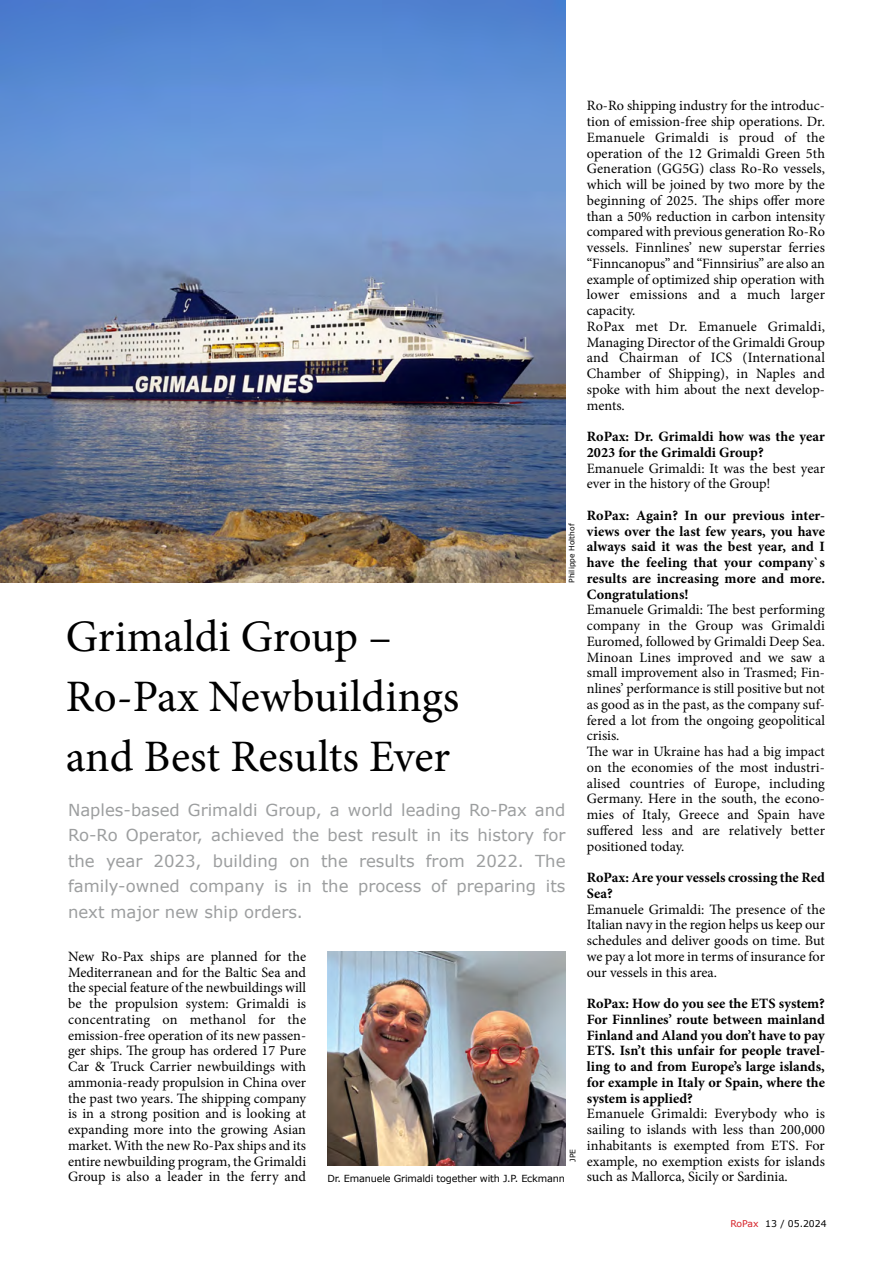
<style>
.page{position:relative;width:893px;height:1263px;background:#fff}
.page>*{position:absolute;margin:0;border:0;box-sizing:border-box;transform-origin:0 0}
.Headline{font:45px/60px "Minion Pro";color:#000}
.Grauer_Vorspann{font:16.5px/25.5px "Verdana";color:#9c9e9f;text-align:justify}
.Copytext{font:14.25px/15.8px "Minion Pro";color:#000;text-align:justify}
.Copytext-2{font:700 14.25px/15.8px "Minion Pro";color:#000}
.Bildunterschrift{font:9.75px "Verdana";letter-spacing:-.02em;color:#000}
.t1{font:9.3px "Verdana";color:#000}
.Bildnachweis{font:7.5px "Verdana";color:#000}
.s1{color:#d51f26}
</style>
<div class="page">
<img style="left:0;top:0;width:566px;height:583px">
<img style="left:327px;top:951px;width:239px;height:215px">
<p class="Bildnachweis" style="left:567px;top:583px;width:61px;rotate:-90deg">Philippe Holthof</p>
<p class="Headline" style="left:66px;top:606px;width:395px">Grimaldi Group –<br>Ro-Pax Newbuildings and Best Results Ever</p>
<p class="Grauer_Vorspann" style="left:68px;top:797px;width:499px">Naples-based Grimaldi Group, a world leading Ro-Pax and Ro-Ro Operator, achieved the best result in its history for the year 2023, building on the results from 2022. The family-owned company is in the process of preparing its next major new ship orders.</p>
<p class="Copytext" style="left:68px;top:948px;width:240px">New Ro-Pax ships are planned for the Mediterranean and for the Baltic Sea and the special feature of the newbuildings will be the propulsion system: Grimaldi is concentrating on methanol for the emission-free operation of its new passen&shy;ger ships. The group has ordered 17 Pure Car &amp; Truck Carrier newbuildings with ammonia-ready propulsion in China over the past two years. The shipping company is in a strong position and is looking at expanding more into the growing Asian market. With the new Ro-Pax ships and its entire newbuilding program, the Grimaldi Group is also a leader in the ferry and</p>
<p class="Bildnachweis" style="left:568px;top:1162px;width:14px;rotate:-90deg">JPE</p>
<p class="Bildunterschrift" style="left:327px;top:1172px;width:239px">Dr. Emanuele Grimaldi together with J.P. Eckmann</p>
<p class="Copytext" style="left:587px;top:98px;width:240px">Ro-Ro shipping industry for the introduc&shy;tion of emission-free ship operations. Dr.<br>Emanuele Grimaldi is proud of the operation of the 12 Grimaldi Green 5th Generation (GG5G) class Ro-Ro vessels, which will be joined by two more by the beginning of 2025. The ships offer more than a 50% reduction in carbon intensity compared with previous generation Ro-Ro vessels. Finnlines’ new superstar ferries “Finncanopus” and “Finnsirius” are also an example of optimized ship operation with lower emissions and a much larger capacity.</p>
<p class="Copytext" style="left:587px;top:318px;width:240px">RoPax met Dr. Emanuele Grimaldi, Managing Director of the Grimaldi Group and Chairman of ICS (International Chamber of Shipping), in Naples and spoke with him about the next develop&shy;ments.</p>
<p class="Copytext-2" style="left:587px;top:428px;width:240px">RoPax: Dr. Grimaldi how was the year<br>2023 for the Grimaldi Group?</p>
<p class="Copytext" style="left:587px;top:460px;width:240px">Emanuele Grimaldi: It was the best year ever in the history of the Group!</p>
<p class="Copytext-2" style="left:587px;top:507px;width:240px;text-align:justify">RoPax: Again? In our previous inter&shy;views over the last few years, you have always said it was the best year, and I have the feeling that your company`s results are increasing more and more.<br>Congratulations!</p>
<p class="Copytext" style="left:587px;top:602px;width:240px">Emanuele Grimaldi: The best performing company in the Group was Grimaldi Euromed, followed by Grimaldi Deep Sea.<br>Minoan Lines improved and we saw a small improvement also in Trasmed; Fin&shy;nlines’ performance is still positive but not as good as in the past, as the company suf&shy;fered a lot from the ongoing geopolitical crisis.</p>
<p class="Copytext" style="left:587px;top:744px;width:240px">The war in Ukraine has had a big impact on the economies of the most industri&shy;alised countries of Europe, including Germany. Here in the south, the econo&shy;mies of Italy, Greece and Spain have suffered less and are relatively better positioned today.</p>
<p class="Copytext-2" style="left:587px;top:869px;width:240px">RoPax: Are your vessels crossing the Red<br>Sea?</p>
<p class="Copytext" style="left:587px;top:901px;width:240px">Emanuele Grimaldi: The presence of the Italian navy in the region helps us keep our schedules and deliver goods on time. But we pay a lot more in terms of insurance for our vessels in this area.</p>
<p class="Copytext-2" style="left:587px;top:995px;width:240px;text-align:justify">RoPax: How do you see the ETS system?<br>For Finnlines’ route between mainland Finland and Aland you don’t have to pay ETS. Isn’t this unfair for people travel&shy;ling to and from Europe’s large islands, for example in Italy or Spain, where the system is applied?</p>
<p class="Copytext" style="left:587px;top:1106px;width:240px">Emanuele Grimaldi: Everybody who is sailing to islands with less than 200,000 inhabitants is exempted from ETS. For example, no exemption exists for islands such as Mallorca, Sicily or Sardinia.</p>
<p class="t1" style="left:730px;top:1218px;width:98px"><span class="s1">RoPax</span> 13 / 05.2024</p>
</div>
